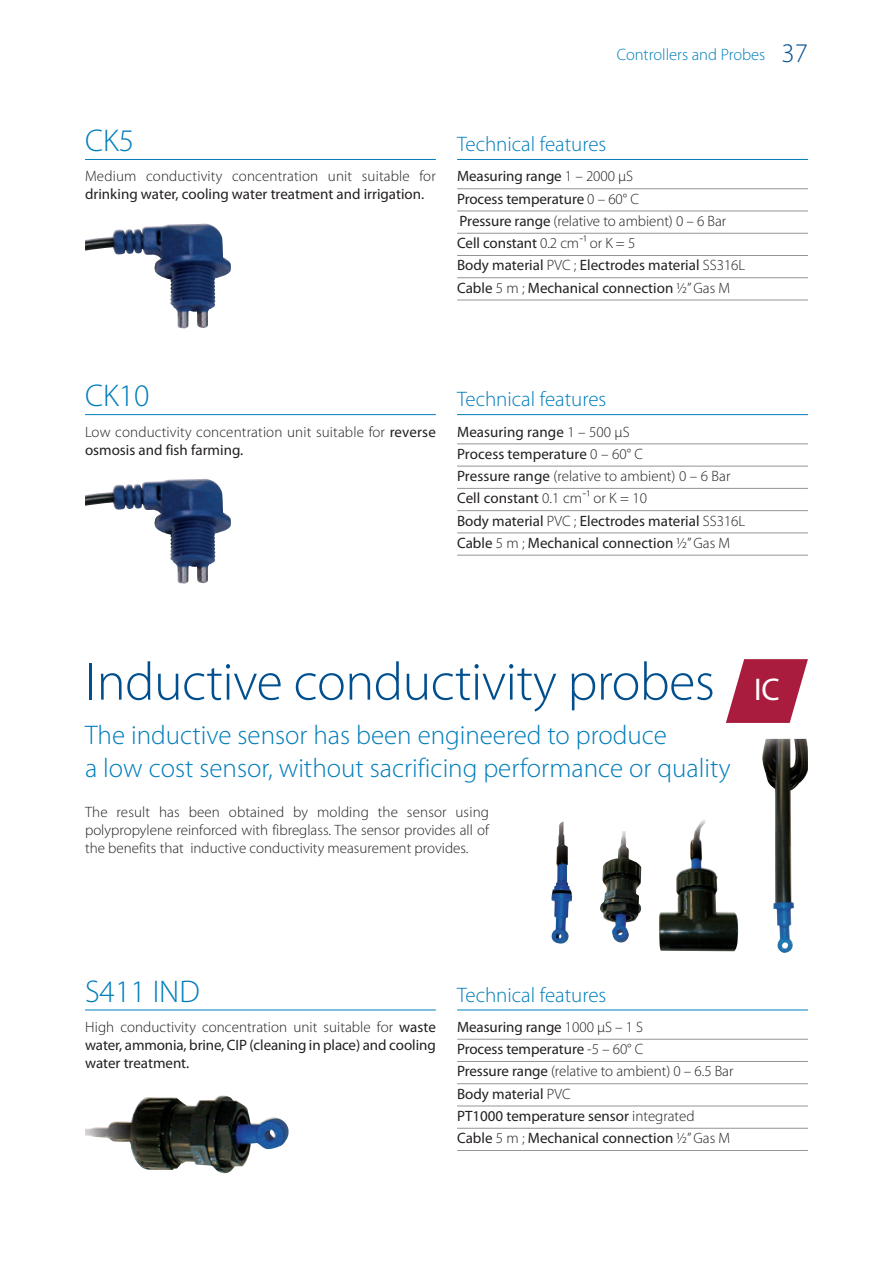
<style>
.page{position:relative;width:893px;height:1263px;background:#fff}
.page>*{position:absolute;margin:0;border:0;box-sizing:border-box;transform-origin:0 0}
.t1{font:300 54px "Myriad Pro";letter-spacing:-.01em;color:#004f8f}
.t2{font:300 31.5px "Myriad Pro";color:#007dbb}
.t3{font:31.5px "Myriad Pro";color:#fff}
.t4{font:300 27px/32.4px "Myriad Pro";color:#007dbb}
.t5{font:300 21px "Myriad Pro";color:#007dbb}
.t6{font:300 16.5px "Myriad Pro";color:#007dbb}
.t7{font:15px/22.2px "Myriad Pro";color:#231f20}
.t8{font:300 15px/18px "Myriad Pro";letter-spacing:.01em;color:#231f20}
.s1{font-size:27px;color:#004f8f}
.s2{font-weight:300}
.s3{font-weight:400}
</style>
<div class="page">
<img style="left:551px;top:821px;width:21px;height:123px">
<img style="left:600px;top:831px;width:41px;height:112px">
<img style="left:659px;top:819px;width:80px;height:132px">
<img style="left:762px;top:739px;width:46px;height:214px">
<hr style="left:457px;top:188px;width:351px;height:1px;background:#939598">
<hr style="left:457px;top:211px;width:351px;height:1px;background:#939598">
<hr style="left:457px;top:233px;width:351px;height:1px;background:#939598">
<hr style="left:457px;top:255px;width:351px;height:1px;background:#939598">
<hr style="left:457px;top:277px;width:351px;height:1px;background:#939598">
<hr style="left:457px;top:300px;width:351px;height:1px;background:#939598">
<hr style="left:457px;top:159px;width:351px;height:1px;background:#007dbb">
<hr style="left:85px;top:159px;width:351px;height:1px;background:#007dbb">
<hr style="left:457px;top:443px;width:351px;height:1px;background:#939598">
<hr style="left:457px;top:466px;width:351px;height:1px;background:#939598">
<hr style="left:457px;top:488px;width:351px;height:1px;background:#939598">
<hr style="left:457px;top:510px;width:351px;height:1px;background:#939598">
<hr style="left:457px;top:532px;width:351px;height:1px;background:#939598">
<hr style="left:457px;top:555px;width:351px;height:1px;background:#939598">
<hr style="left:457px;top:414px;width:351px;height:1px;background:#007dbb">
<hr style="left:85px;top:414px;width:351px;height:1px;background:#007dbb">
<hr style="left:457px;top:1039px;width:351px;height:1px;background:#939598">
<hr style="left:457px;top:1061px;width:351px;height:1px;background:#939598">
<hr style="left:457px;top:1083px;width:351px;height:1px;background:#939598">
<hr style="left:457px;top:1105px;width:351px;height:1px;background:#939598">
<hr style="left:457px;top:1128px;width:351px;height:1px;background:#939598">
<hr style="left:457px;top:1150px;width:351px;height:1px;background:#939598">
<img style="left:85px;top:1095px;width:204px;height:78px">
<hr style="left:457px;top:1009px;width:351px;height:1px;background:#007dbb">
<hr style="left:85px;top:1009px;width:351px;height:1px;background:#007dbb">
<svg style="left:726px;top:659px;width:82px;height:64px"></svg>
<img style="left:85px;top:224px;width:146px;height:105px">
<img style="left:85px;top:479px;width:146px;height:105px">
<p class="t6" style="left:617px;top:48px;width:193px">Controllers and Probes <span class="s1">37</span></p>
<h2 class="t2" style="left:85px;top:129px;width:51px">CK5</h2>
<h3 class="t5" style="left:457px;top:136px;width:151px">Technical features</h3>
<p class="t8" style="left:85px;top:169px;width:352px">Medium conductivity concentration unit suitable for</p>
<p class="t7" style="left:85px;top:184px;width:341px">drinking water, cooling water treatment and irrigation.</p>
<p class="t7" style="left:457px;top:166px;width:290px">Measuring range <span class="s2">1 – 2000 μS<br></span>Process temperature <span class="s2">0 – 60° C<br></span>Pressure range <span class="s2">(relative to ambient) 0 – 6 Bar </span>Cell constant <span class="s2">0.2 cm¯¹ or K = 5<br></span>Body material <span class="s2">PVC ;</span> Electrodes material <span class="s2">SS316L </span>Cable <span class="s2">5 m ;</span> Mechanical connection <span class="s2">½”Gas M</span></p>
<h2 class="t2" style="left:85px;top:384px;width:66px">CK10</h2>
<h3 class="t5" style="left:457px;top:391px;width:151px">Technical features</h3>
<p class="t8" style="left:85px;top:424px;width:352px">Low conductivity concentration unit suitable for <span class="s3">reverse osmosis and fish farming.</span></p>
<p class="t7" style="left:457px;top:422px;width:290px">Measuring range <span class="s2">1 – 500 μS<br></span>Process temperature <span class="s2">0 – 60° C<br></span>Pressure range <span class="s2">(relative to ambient) 0 – 6 Bar </span>Cell constant <span class="s2">0.1 cm¯¹ or K = 10<br></span>Body material <span class="s2">PVC ;</span> Electrodes material <span class="s2">SS316L </span>Cable <span class="s2">5 m ;</span> Mechanical connection <span class="s2">½”Gas M</span></p>
<h1 class="t1" style="left:85px;top:661px;width:631px">Inductive conductivity probes</h1>
<h3 class="t4" style="left:85px;top:721px;width:647px">The inductive sensor has been engineered to produce<br>a low cost sensor, without sacrificing performance or quality</h3>
<p class="t8" style="left:85px;top:804px;width:405px;text-align:justify">The result has been obtained by molding the sensor using polypropylene reinforced with fibreglass. The sensor provides all of the benefits that inductive conductivity measurement provides.</p>
<h2 class="t3" style="left:754px;top:671px;width:27px">IC</h2>
<h2 class="t2" style="left:85px;top:979px;width:116px">S411 IND</h2>
<h3 class="t5" style="left:457px;top:987px;width:151px">Technical features</h3>
<p class="t7" style="left:85px;top:1019px;width:352px;line-height:18px;text-align:justify"><span class="s2">High conductivity concentration unit suitable for</span> waste water, ammonia, brine, CIP (cleaning in place) and cooling water treatment.</p>
<p class="t7" style="left:457px;top:1017px;width:278px">Measuring range <span class="s2">1000 μS – 1 S<br></span>Process temperature <span class="s2">-5 – 60° C<br></span>Pressure range <span class="s2">(relative to ambient) 0 – 6.5 Bar </span>Body material <span class="s2">PVC<br></span>PT1000 temperature sensor <span class="s2">integrated </span>Cable <span class="s2">5 m ;</span> Mechanical connection <span class="s2">½”Gas M</span></p>
</div>
